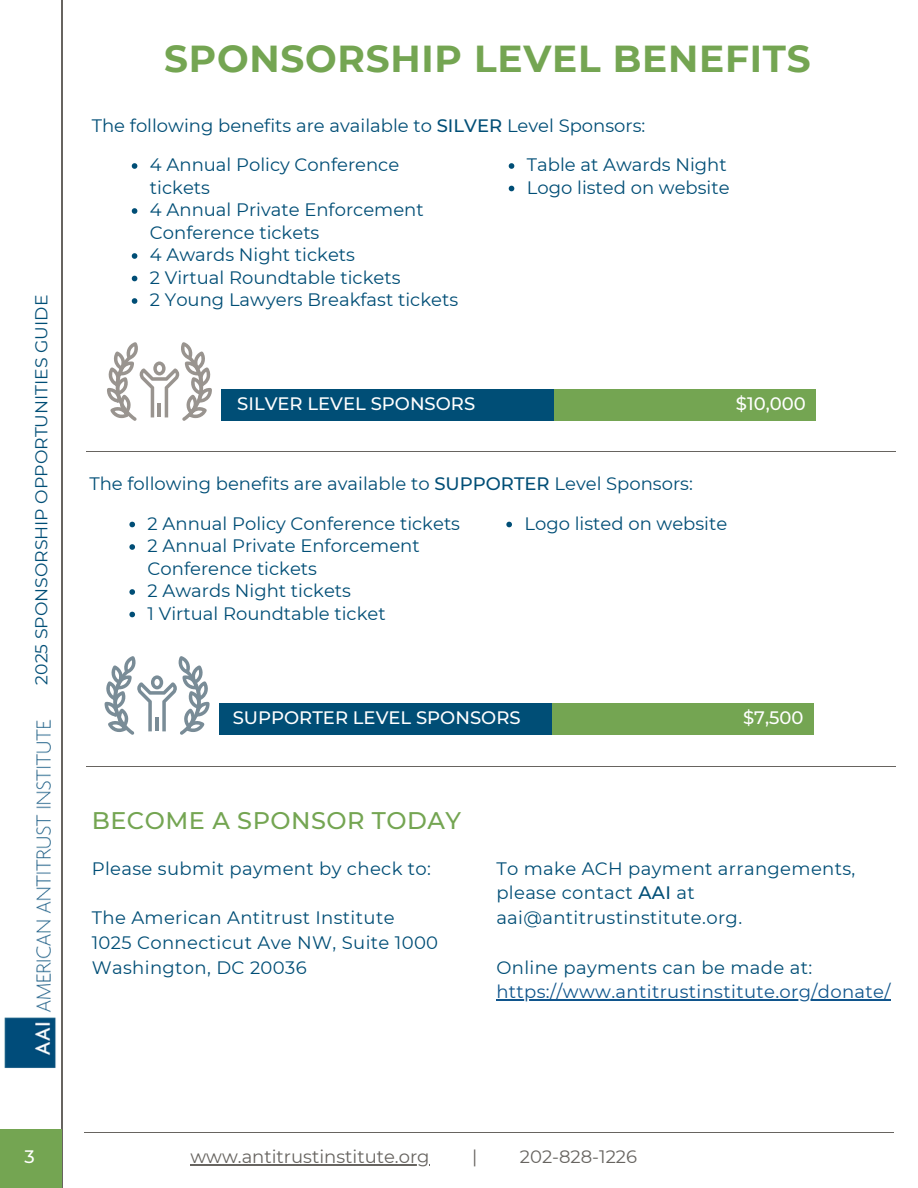
<style>
.page{position:relative;width:918px;height:1188px;background:#fff}
.page>*{position:absolute;margin:0;border:0;box-sizing:border-box;transform-origin:0 0}
.t1{font:700 37.5px "Montserrat";letter-spacing:.02em;color:#74a552}
.t2{font:500 24px "Montserrat";letter-spacing:.02em;color:#74a552}
.t3{font:18px/22.5px "Montserrat";color:#004e76}
.t4{font:18px/24.8px "Montserrat";letter-spacing:.02em;color:#004e76}
.t5{font:500 18px "Montserrat";color:#fff}
.t6{font:18px "Montserrat";letter-spacing:.02em;color:#10558c}
.t7{font:18px "Montserrat";color:#676460}
.t8{font:17.25px "Montserrat";color:#004e76}
.s1{font-weight:500}
</style>
<div class="page">
<img style="left:4px;top:719px;width:52px;height:349px">
<hr style="left:61px;top:0;width:1px;height:1188px;background:#676460">
<hr style="left:86px;top:451px;width:810px;height:1px;background:#676460">
<svg style="left:107px;top:342px;width:105px;height:79px"></svg>
<hr style="left:158px;top:403px;width:3px;height:14px;background:#99948f">
<div style="left:222px;top:389px;width:332px;height:32px;background:#004e76"></div>
<div style="left:554px;top:389px;width:262px;height:32px;background:#74a552"></div>
<svg style="left:132px;top:163px;width:5px;height:6px"></svg>
<svg style="left:132px;top:208px;width:5px;height:6px"></svg>
<svg style="left:132px;top:253px;width:5px;height:6px"></svg>
<svg style="left:132px;top:276px;width:5px;height:5px"></svg>
<svg style="left:132px;top:298px;width:5px;height:6px"></svg>
<svg style="left:509px;top:163px;width:5px;height:6px"></svg>
<svg style="left:509px;top:186px;width:5px;height:5px"></svg>
<hr style="left:84px;top:1132px;width:810px;height:1px;background:#676460">
<svg style="left:104px;top:656px;width:106px;height:79px"></svg>
<hr style="left:155px;top:717px;width:4px;height:14px;background:#798c97">
<div style="left:219px;top:703px;width:333px;height:32px;background:#004e76"></div>
<div style="left:552px;top:703px;width:262px;height:32px;background:#74a552"></div>
<svg style="left:129px;top:522px;width:6px;height:5px"></svg>
<svg style="left:129px;top:544px;width:6px;height:6px"></svg>
<svg style="left:129px;top:589px;width:6px;height:6px"></svg>
<svg style="left:129px;top:612px;width:6px;height:5px"></svg>
<svg style="left:506px;top:522px;width:6px;height:5px"></svg>
<hr style="left:86px;top:766px;width:810px;height:1px;background:#676460">
<div style="left:0;top:1129px;width:62px;height:59px;background:#74a552"></div>
<hr style="left:496px;top:1000px;width:395px;height:1px;background:#10558c">
<hr style="left:190px;top:1165px;width:240px;height:1px;background:#676460">
<p class="t8" style="left:31px;top:685px;width:391px;rotate:-90deg">2025 SPONSORSHIP OPPORTUNITIES GUIDE</p>
<p class="t1" style="left:164px;top:36px;width:648px">SPONSORSHIP LEVEL BENEFITS</p>
<h1 class="t3" style="left:92px;top:114px;width:555px">The following benefits are available to <span class="s1">SILVER</span> Level Sponsors:</h1>
<p class="t3" style="left:150px;top:153px;width:251px">4 Annual Policy Conference tickets</p>
<p class="t3" style="left:150px;top:198px;width:275px">4 Annual Private Enforcement<br>Conference tickets</p>
<p class="t3" style="left:150px;top:243px;width:207px">4 Awards Night tickets</p>
<p class="t3" style="left:150px;top:266px;width:252px">2 Virtual Roundtable tickets</p>
<p class="t3" style="left:150px;top:288px;width:310px">2 Young Lawyers Breakfast tickets</p>
<p class="t3" style="left:527px;top:153px;width:201px">Table at Awards Night</p>
<p class="t3" style="left:527px;top:176px;width:204px">Logo listed on website</p>
<p class="t5" style="left:237px;top:392px;width:239px">SILVER LEVEL SPONSORS</p>
<p class="t5" style="left:736px;top:392px;width:71px">$10,000</p>
<h3 class="t3" style="left:89px;top:472px;width:605px">The following benefits are available to <span class="s1">SUPPORTER</span> Level Sponsors:</h3>
<h5 class="t3" style="left:148px;top:512px;width:314px">2 Annual Policy Conference tickets</h5>
<p class="t3" style="left:148px;top:534px;width:274px">2 Annual Private Enforcement<br>Conference tickets</p>
<p class="t3" style="left:148px;top:579px;width:205px">2 Awards Night tickets</p>
<p class="t3" style="left:148px;top:602px;width:240px">1 Virtual Roundtable ticket</p>
<p class="t3" style="left:525px;top:512px;width:204px">Logo listed on website</p>
<p class="t5" style="left:233px;top:706px;width:289px">SUPPORTER LEVEL SPONSORS</p>
<p class="t5" style="left:743px;top:706px;width:62px">$7,500</p>
<h3 class="t2" style="left:92px;top:806px;width:371px">BECOME A SPONSOR TODAY</h3>
<h5 class="t4" style="left:92px;top:856px;width:341px">Please submit payment by check to:</h5>
<h2 class="t4" style="left:92px;top:905px;width:304px">The American Antitrust Institute</h2>
<p class="t4" style="left:92px;top:930px;width:348px">1025 Connecticut Ave NW, Suite 1000</p>
<p class="t4" style="left:92px;top:955px;width:216px">Washington, DC 20036</p>
<p class="t4" style="left:496px;top:856px;width:361px">To make ACH payment arrangements, please contact <span class="s1">AAI</span> at aai@antitrustinstitute.org.</p>
<p class="t4" style="left:496px;top:955px;width:317px">Online payments can be made at:</p>
<p class="t6" style="left:496px;top:981px;width:396px">https://www.antitrustinstitute.org/donate/</p>
<p class="t5" style="left:24px;top:1146px;width:12px">3</p>
<p class="t7" style="left:190px;top:1146px;width:241px">www.antitrustinstitute.org</p>
<p class="t7" style="left:472px;top:1146px;width:7px">|</p>
<p class="t7" style="left:520px;top:1146px;width:119px">202-828-1226</p>
</div>
